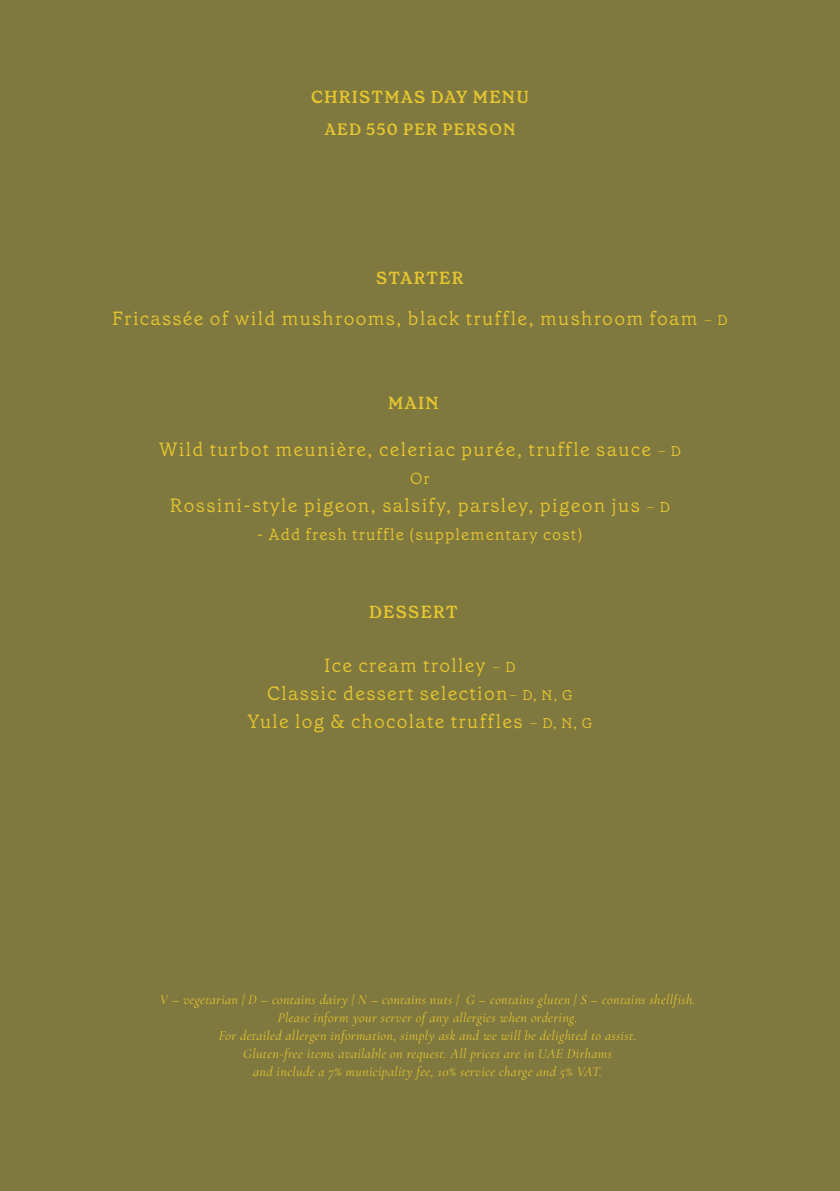
<style>
.page{position:relative;width:840px;height:1191px;background:#fff}
.page>*{position:absolute;margin:0;border:0;box-sizing:border-box;transform-origin:0 0}
.t1{font:300 19px/28px "Grenette";letter-spacing:.07em;color:#e6c62f;text-align:center}
.t2{font:600 17px "Grenette";letter-spacing:.07em;color:#e6c62f}
.t3{font:300 16px "Grenette";letter-spacing:.07em;color:#e6c62f}
.t4{font:600 16px "Grenette";letter-spacing:.07em;color:#e6c62f}
.t5{font:italic 14px/18px "Cormorant Garamond";letter-spacing:.025em;color:#e6c62f;text-align:center}
.s1{font-size:14px}
</style>
<div class="page">
<div style="left:0;top:0;width:839px;height:1191px;background:#80793f"></div>
<p class="t2" style="left:311px;top:86px;width:219px">CHRISTMAS DAY MENU</p>
<p class="t4" style="left:324px;top:119px;width:192px">AED 550 PER PERSON</p>
<p class="t2" style="left:376px;top:267px;width:89px">STARTER</p>
<h1 class="t1" style="left:112px;top:304px;width:616px">Fricassée of wild mushrooms, black truffle, mushroom foam <span class="s1">– D</span></h1>
<p class="t2" style="left:388px;top:392px;width:52px">MAIN</p>
<h1 class="t1" style="left:159px;top:435px;width:523px">Wild turbot meunière, celeriac purée, truffle sauce <span class="s1">– D</span></h1>
<p class="t3" style="left:410px;top:468px;width:21px">Or</p>
<h1 class="t1" style="left:170px;top:491px;width:501px">Rossini-style pigeon, salsify, parsley, pigeon jus <span class="s1">– D</span></h1>
<p class="t3" style="left:257px;top:524px;width:327px">- Add fresh truffle (supplementary cost)</p>
<p class="t2" style="left:369px;top:601px;width:90px">DESSERT</p>
<h1 class="t1" style="left:247px;top:650px;width:346px">Ice cream trolley <span class="s1">– D<br></span>Classic dessert selection<span class="s1">– D, N, G<br></span>Yule log &amp; chocolate truffles <span class="s1">– D, N, G</span></h1>
<p class="t5" style="left:160px;top:989px;width:537px">V – vegetarian | D – contains dairy | N – contains nuts | G – contains gluten | S – contains shellfish.<br>Please inform your server of any allergies when ordering.<br>For detailed allergen information, simply ask and we will be delighted to assist.<br>Gluten-free items available on request. All prices are in UAE Dirhams<br>and include a 7% municipality fee, 10% service charge and 5% VAT.</p>
</div>
